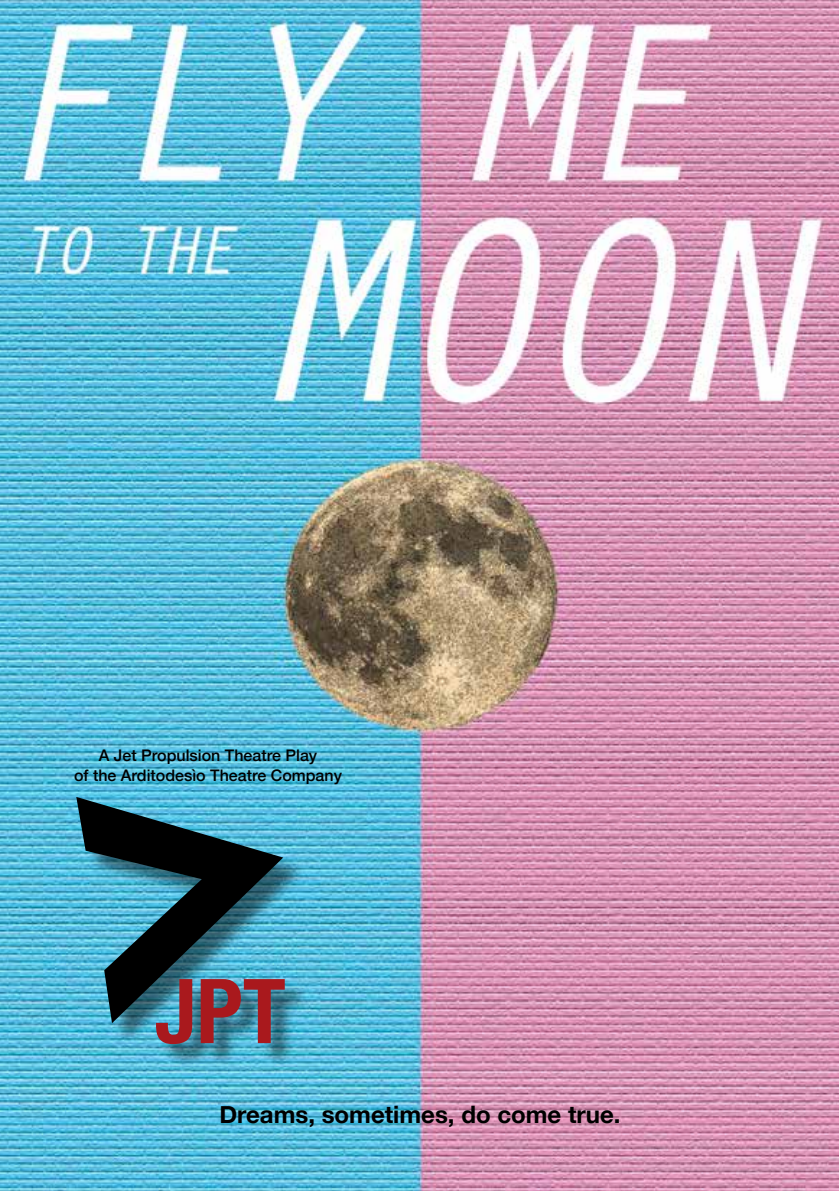
<style>
.page{position:relative;width:840px;height:1191px;background:#fff}
.page>*{position:absolute;margin:0;border:0;box-sizing:border-box;transform-origin:0 0}
.t1{font:700 condensed 89.6px "Helvetica Neue";color:#a9191d}
.t2{font:700 24px "Helvetica Neue";color:#000}
.t3{font:500 16px/19.2px "Helvetica Neue";color:#000;text-align:center}
</style>
<div class="page">
<img style="left:0;top:1px;width:838px;height:1190px">
<div style="left:80px;top:800px;width:227px;height:246px;background:#000;opacity:.5"></div>
<div style="left:159px;top:982px;width:150px;height:86px;background:#000;opacity:.5"></div>
<img style="left:57px;top:752px;width:255px;height:271px">
<p class="t3" style="left:74px;top:745px;width:269px">A Jet Propulsion Theatre Play<br>of the Arditodesìo Theatre Company</p>
<h1 class="t1" style="left:155px;top:957px;width:132px">JPT</h1>
<h2 class="t2" style="left:219px;top:1099px;width:402px">Dreams, sometimes, do come true.</h2>
</div>
